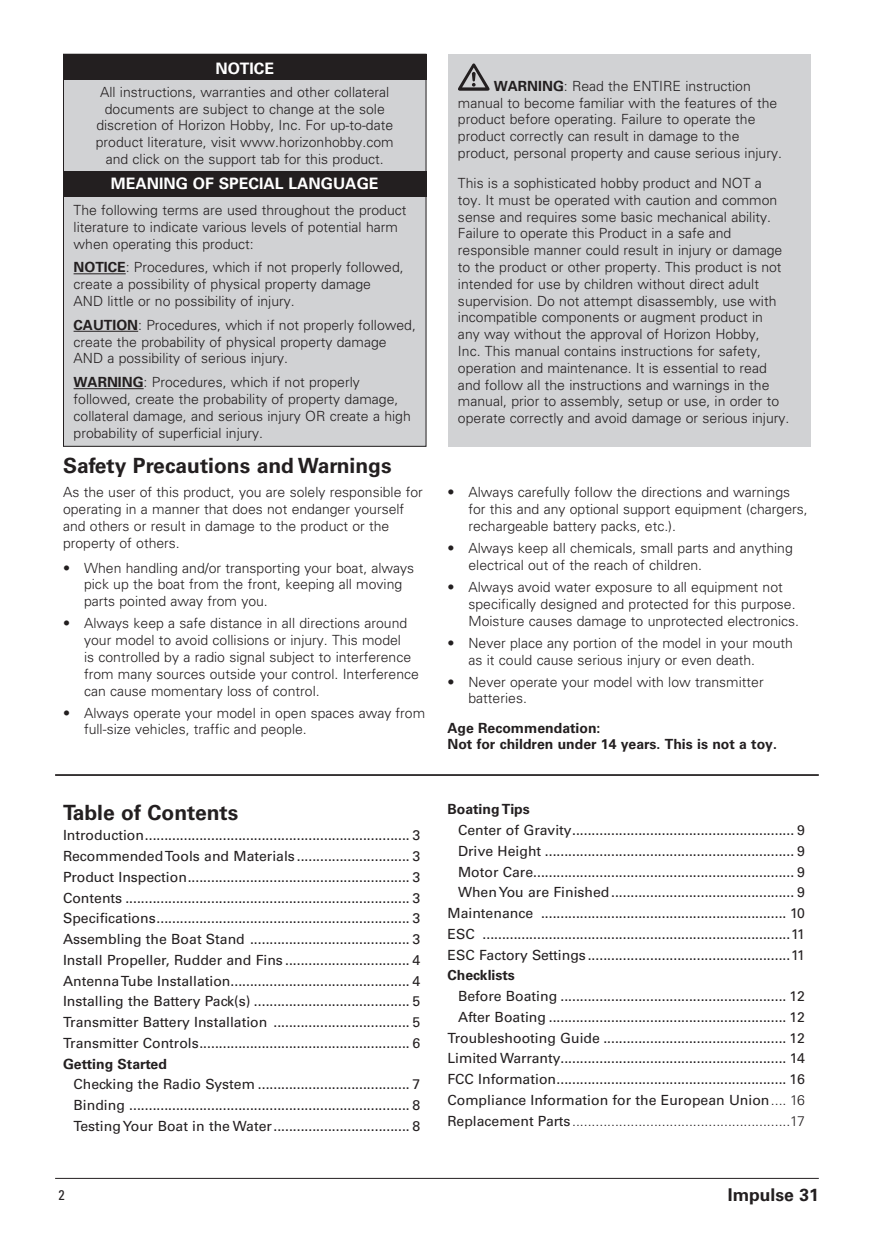
<style>
.page{position:relative;width:874px;height:1241px;background:#fff}
.page>*{position:absolute;margin:0;border:0;box-sizing:border-box;transform-origin:0 0}
.t1{font:700 21px "Univers LT Std";color:#231f20}
.t2{font:700 17.5px "Univers LT Std";color:#231f20}
.t3{font:700 15.75px "Univers LT Std";color:#fff}
.t4{font:300 14px/16.8px "Univers LT Std";color:#231f20}
.t5{font:14px/20.7px "Univers LT Std";color:#231f20;text-align:justify}
.t6{font:700 14px/16.8px "Univers LT Std";color:#231f20}
.t7{font:condensed 14px "Univers LT Std";color:#231f20}
.s1{font-weight:700}
.s2{font-weight:300}
</style>
<div class="page">
<hr style="left:55px;top:1177px;width:763px;height:1px;background:#231f20">
<div style="left:447px;top:54px;width:363px;height:392px;background:#d1d2d4"></div>
<div style="left:63px;top:54px;width:363px;height:392px;background:#d1d2d4"></div>
<div style="left:63px;top:171px;width:363px;height:25px;background:#231f20"></div>
<div style="left:63px;top:55px;width:363px;height:25px;background:#231f20"></div>
<hr style="left:74px;top:273px;width:52px;height:1px;background:#231f20">
<hr style="left:74px;top:331px;width:64px;height:1px;background:#231f20">
<hr style="left:74px;top:388px;width:70px;height:1px;background:#231f20">
<hr style="left:55px;top:774px;width:763px;height:1px;background:#231f20">
<svg style="left:458px;top:63px;width:31px;height:28px"></svg>
<p class="t3" style="left:215px;top:59px;width:60px">NOTICE</p>
<p class="t4" style="left:96px;top:83px;width:299px;text-align:center">All instructions, warranties and other collateral documents are subject to change at the sole discretion of Horizon Hobby, Inc. For up-to-date product literature, visit www.horizonhobby.com and click on the support tab for this product.</p>
<p class="t3" style="left:111px;top:175px;width:26px">Meanin</p>
<p class="t3" style="left:176px;top:175px;width:73px">g of Specia</p>
<p class="t3" style="left:274px;top:175px;width:25px">l Lan</p>
<p class="t3" style="left:320px;top:175px;width:57px">guage</p>
<p class="t4" style="left:74px;top:201px;width:334px">The following terms are used throughout the product literature to indicate various levels of potential harm when operating this product:</p>
<p class="t4" style="left:74px;top:259px;width:331px"><span class="s1">NOTICE</span>: Procedures, which if not properly followed, create a possibility of physical property damage<br>AND little or no possibility of injury.</p>
<p class="t4" style="left:74px;top:316px;width:344px"><span class="s1">CAUTION</span>: Procedures, which if not properly followed, create the probability of physical property damage<br>AND a possibility of serious injury.</p>
<p class="t4" style="left:74px;top:374px;width:338px"><span class="s1">WARNING</span>: Procedures, which if not properly followed, create the probability of property damage, collateral damage, and serious injury OR create a high probability of superficial injury.</p>
<h1 class="t1" style="left:63px;top:453px;width:330px">Safety Precautions and Warnings</h1>
<p class="t4" style="left:63px;top:484px;width:361px">As the user of this product, you are solely responsible for operating in a manner that does not endanger yourself and others or result in damage to the product or the property of others.</p>
<p class="t4" style="left:84px;top:559px;width:331px;text-indent:-21px">• When handling and/or transporting your boat, always pick up the boat from the front, keeping all moving parts pointed away from you.</p>
<p class="t4" style="left:84px;top:615px;width:336px;text-indent:-21px">• Always keep a safe distance in all directions around your model to avoid collisions or injury. This model<br>is controlled by a radio signal subject to interference from many sources outside your control. Interference can cause momentary loss of control.</p>
<p class="t4" style="left:84px;top:704px;width:342px;text-indent:-21px">• Always operate your model in open spaces away from full-size vehicles, traffic and people.</p>
<h1 class="t1" style="left:63px;top:799px;width:176px">Table of Contents</h1>
<p class="t5" style="left:63px;top:825px;width:358px">Introduction.................................................................... 3<br>Recommended Tools and Materials ............................. 3<br>Product Inspection......................................................... 3<br>Contents ......................................................................... 3<br>Specifications................................................................. 3<br>Assembling the Boat Stand ......................................... 3<br>Install Propeller, Rudder and Fins ................................ 4<br>Antenna Tube Installation.............................................. 4<br>Installing the Battery Pack(s) ........................................ 5<br>Transmitter Battery Installation ................................... 5<br>Transmitter Controls...................................................... 6</p>
<p class="t6" style="left:63px;top:1055px;width:105px">Getting Started</p>
<p class="t5" style="left:74px;top:1073px;width:348px">Checking the Radio System ....................................... 7<br>Binding ........................................................................ 8<br>Testing Your Boat in the Water................................... 8</p>
<p class="t4" style="left:458px;top:77px;width:325px;text-indent:36px"><span class="s1">WARNING</span>: Read the ENTIRE instruction manual to become familiar with the features of the product before operating. Failure to operate the product correctly can result in damage to the product, personal property and cause serious injury.</p>
<p class="t4" style="left:458px;top:174px;width:333px">This is a sophisticated hobby product and NOT a<br>toy. It must be operated with caution and common sense and requires some basic mechanical ability.<br>Failure to operate this Product in a safe and responsible manner could result in injury or damage to the product or other property. This product is not intended for use by children without direct adult supervision. Do not attempt disassembly, use with incompatible components or augment product in<br>any way without the approval of Horizon Hobby,<br>Inc. This manual contains instructions for safety, operation and maintenance. It is essential to read and follow all the instructions and warnings in the manual, prior to assembly, setup or use, in order to operate correctly and avoid damage or serious injury.</p>
<p class="t4" style="left:468px;top:484px;width:340px;text-indent:-21px">• Always carefully follow the directions and warnings for this and any optional support equipment (chargers, rechargeable battery packs, etc.).</p>
<p class="t4" style="left:468px;top:539px;width:326px;text-indent:-21px">• Always keep all chemicals, small parts and anything electrical out of the reach of children.</p>
<p class="t4" style="left:468px;top:578px;width:332px;text-indent:-21px">• Always avoid water exposure to all equipment not specifically designed and protected for this purpose.<br>Moisture causes damage to unprotected electronics.</p>
<p class="t4" style="left:468px;top:634px;width:326px;text-indent:-21px">• Never place any portion of the model in your mouth as it could cause serious injury or even death.</p>
<p class="t4" style="left:468px;top:673px;width:296px;text-indent:-21px">• Never operate your model with low transmitter batteries.</p>
<p class="t6" style="left:447px;top:719px;width:331px">Age Recommendation:<br>Not for children under 14 years. This is not a toy.</p>
<p class="t6" style="left:447px;top:801px;width:84px">Boating Tips</p>
<p class="t5" style="left:447px;top:819px;width:359px;text-align:right">Center of Gravity......................................................... 9<br>Drive Height ................................................................ 9<br>Motor Care................................................................... 9<br>When You are Finished............................................... 9<br>Maintenance ............................................................... 10<br>ESC ...............................................................................11<br>ESC Factory Settings ....................................................11</p>
<p class="t6" style="left:447px;top:967px;width:69px">Checklists</p>
<p class="t5" style="left:447px;top:985px;width:358px;text-align:right">Before Boating .......................................................... 12<br>After Boating ............................................................. 12<br>Troubleshooting Guide ............................................... 12<br>Limited Warranty.......................................................... 14<br>FCC Information........................................................... 16<br>Compliance Information for the European Union<span class="s2">.... 16<br></span>Replacement Parts<span class="s2">........................................................17</span></p>
<p class="t7" style="left:59px;top:1185px;width:8px">2</p>
<p class="t2" style="left:727px;top:1184px;width:92px">Impulse 31</p>
</div>
